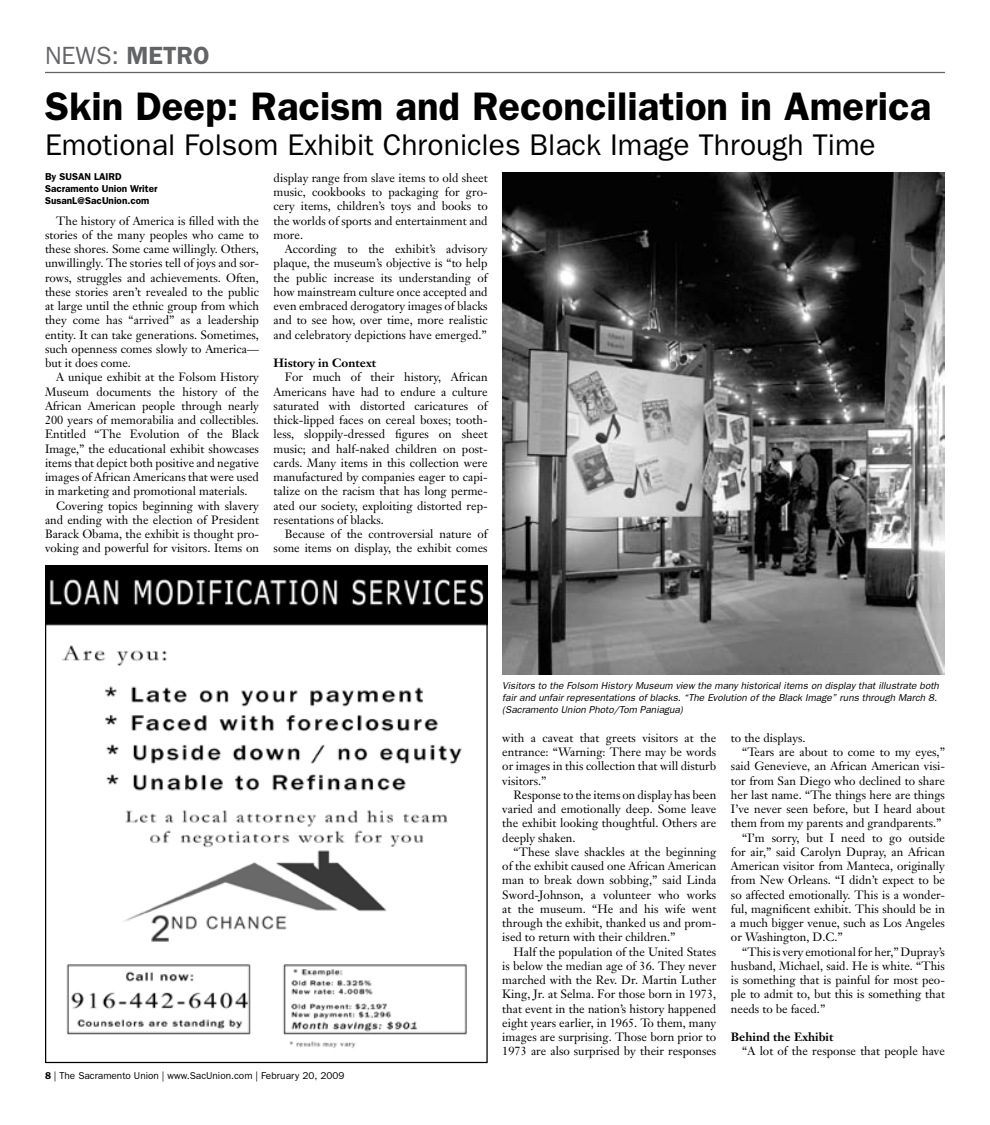
<style>
.page{position:relative;width:990px;height:1125px;background:#fff}
.page>*{position:absolute;margin:0;border:0;box-sizing:border-box;transform-origin:0 0}
.t1{font:600 40px "Franklin Gothic";color:#000}
.t2{font:30px "Franklin Gothic";color:#000}
.t3{font:25px "Franklin Gothic";color:#636466}
.t4{font:11.88px/14.2px "Janson Text";color:#000;text-align:justify}
.t5{font:700 11.88px "Janson Text";color:#000}
.t6{font:italic 10px/12px "Franklin Gothic";color:#000}
.t7{font:10px "Franklin Gothic";color:#000}
.t8{font:600 10px/12px "Franklin Gothic";color:#000}
.s1{font-weight:600}
</style>
<div class="page">
<hr style="left:45px;top:72px;width:900px;height:1px;background:#636466">
<img style="left:47px;top:567px;width:439px;height:481px">
<img style="left:503px;top:173px;width:442px;height:501px">
<h3 class="t3" style="left:45px;top:41px;width:120px">NEWS: <span class="s1">Metro</span></h3>
<h1 class="t1" style="left:45px;top:83px;width:888px">Skin Deep: Racism and Reconciliation in America</h1>
<h2 class="t2" style="left:45px;top:127px;width:832px">Emotional Folsom Exhibit Chronicles Black Image Through Time</h2>
<p class="t4" style="left:274px;top:170px;width:216px">display range from slave items to old sheet music, cookbooks to packaging for gro&shy;cery items, children’s toys and books to the worlds of sports and entertainment and more.</p>
<p class="t4" style="left:274px;top:242px;width:216px;text-indent:11px">According to the exhibit’s advisory plaque, the museum’s objective is “to help the public increase its understanding of how mainstream culture once accepted and even embraced derogatory images of blacks and to see how, over time, more realistic and celebratory depictions have emerged.”</p>
<p class="t5" style="left:274px;top:355px;width:104px">History in Context</p>
<p class="t4" style="left:274px;top:370px;width:216px;text-indent:11px">For much of their history, African Americans have had to endure a culture saturated with distorted caricatures of thick-lipped faces on cereal boxes; tooth&shy;less, sloppily-dressed figures on sheet music; and half-naked children on post&shy;cards. Many items in this collection were manufactured by companies eager to capi&shy;talize on the racism that has long perme&shy;ated our society, exploiting distorted rep&shy;resentations of blacks.</p>
<p class="t4" style="left:274px;top:527px;width:216px;text-align:right">Because of the controversial nature of some items on display, the exhibit comes</p>
<p class="t8" style="left:45px;top:171px;width:114px">By SUSAN LAIRD<br>Sacramento Union Writer<br>SusanL@SacUnion.com</p>
<p class="t4" style="left:45px;top:213px;width:216px;text-indent:11px">The history of America is filled with the stories of the many peoples who came to these shores. Some came willingly. Others, unwillingly. The stories tell of joys and sor&shy;rows, struggles and achievements. Often, these stories aren’t revealed to the public at large until the ethnic group from which they come has “arrived” as a leadership entity. It can take generations. Sometimes, such openness comes slowly to America— but it does come.</p>
<p class="t4" style="left:56px;top:370px;width:204px">A unique exhibit at the Folsom History</p>
<p class="t4" style="left:45px;top:384px;width:216px">Museum documents the history of the</p>
<p class="t4" style="left:45px;top:399px;width:216px">African American people through nearly</p>
<p class="t4" style="left:45px;top:413px;width:216px">200 years of memorabilia and collectibles.</p>
<p class="t4" style="left:45px;top:427px;width:216px">Entitled “The Evolution of the Black</p>
<p class="t4" style="left:45px;top:441px;width:216px">Image,” the educational exhibit showcases</p>
<p class="t4" style="left:45px;top:456px;width:216px">items that depict both positive and negative</p>
<p class="t4" style="left:45px;top:470px;width:216px">images of African Americans that were used</p>
<p class="t4" style="left:45px;top:484px;width:204px">in marketing and promotional materials.</p>
<p class="t4" style="left:56px;top:498px;width:204px">Covering topics beginning with slavery</p>
<p class="t4" style="left:45px;top:513px;width:216px">and ending with the election of President</p>
<p class="t4" style="left:45px;top:527px;width:216px">Barack Obama, the exhibit is thought pro-</p>
<p class="t4" style="left:45px;top:541px;width:216px">voking and powerful for visitors. Items on</p>
<p class="t6" style="left:502px;top:679px;width:438px">Visitors to the Folsom History Museum view the many historical items on display that illustrate both fair and unfair representations of blacks. “The Evolution of the Black Image” runs through March 8. (Sacramento Union Photo/Tom Paniagua)</p>
<p class="t7" style="left:54px;top:1070px;width:292px">| The Sacramento Union | www.SacUnion.com | February 20, 2009</p>
<p class="t4" style="left:502px;top:730px;width:216px">with a caveat that greets visitors at the entrance: “Warning: There may be words or images in this collection that will disturb visitors.”</p>
<p class="t4" style="left:502px;top:787px;width:216px;text-indent:11px">Response to the items on display has been varied and emotionally deep. Some leave the exhibit looking thoughtful. Others are deeply shaken.</p>
<p class="t4" style="left:502px;top:844px;width:216px;text-indent:11px">“These slave shackles at the beginning of the exhibit caused one African American man to break down sobbing,” said Linda Sword-Johnson, a volunteer who works at the museum. “He and his wife went through the exhibit, thanked us and prom&shy;ised to return with their children.”</p>
<p class="t4" style="left:502px;top:944px;width:216px;text-indent:11px">Half the population of the United States is below the median age of 36. They never marched with the Rev. Dr. Martin Luther King, Jr. at Selma. For those born in 1973, that event in the nation’s history happened eight years earlier, in 1965. To them, many images are surprising. Those born prior to 1973 are also surprised by their responses</p>
<p class="t4" style="left:731px;top:730px;width:76px">to the displays.</p>
<p class="t4" style="left:742px;top:745px;width:204px">“Tears are about to come to my eyes,”</p>
<p class="t4" style="left:731px;top:759px;width:216px">said Genevieve, an African American visi-</p>
<p class="t4" style="left:731px;top:773px;width:216px">tor from San Diego who declined to share</p>
<p class="t4" style="left:731px;top:787px;width:216px">her last name. “The things here are things</p>
<p class="t4" style="left:731px;top:802px;width:216px">I’ve never seen before, but I heard about</p>
<p class="t4" style="left:731px;top:816px;width:212px">them from my parents and grandparents.”</p>
<p class="t4" style="left:742px;top:830px;width:204px">“I’m sorry, but I need to go outside</p>
<p class="t4" style="left:731px;top:844px;width:215px">for air,” said Carolyn Dupray, an African</p>
<p class="t4" style="left:731px;top:859px;width:216px">American visitor from Manteca, originally</p>
<p class="t4" style="left:731px;top:873px;width:216px">from New Orleans. “I didn’t expect to be</p>
<p class="t4" style="left:731px;top:887px;width:216px">so affected emotionally. This is a wonder-</p>
<p class="t4" style="left:731px;top:901px;width:216px">ful, magnificent exhibit. This should be in</p>
<p class="t4" style="left:731px;top:916px;width:216px">a much bigger venue, such as Los Angeles</p>
<p class="t4" style="left:731px;top:930px;width:113px">or Washington, D.C.”</p>
<p class="t4" style="left:742px;top:944px;width:204px">“This is very emotional for her,” Dupray’s</p>
<p class="t4" style="left:731px;top:958px;width:216px">husband, Michael, said. He is white. “This</p>
<p class="t4" style="left:731px;top:973px;width:216px">is something that is painful for most peo-</p>
<p class="t4" style="left:731px;top:987px;width:215px">ple to admit to, but this is something that</p>
<p class="t4" style="left:731px;top:1001px;width:96px">needs to be faced.”</p>
<p class="t5" style="left:731px;top:1029px;width:104px">Behind the Exhibit</p>
<p class="t4" style="left:742px;top:1044px;width:204px">“A lot of the response that people have</p>
</div>
